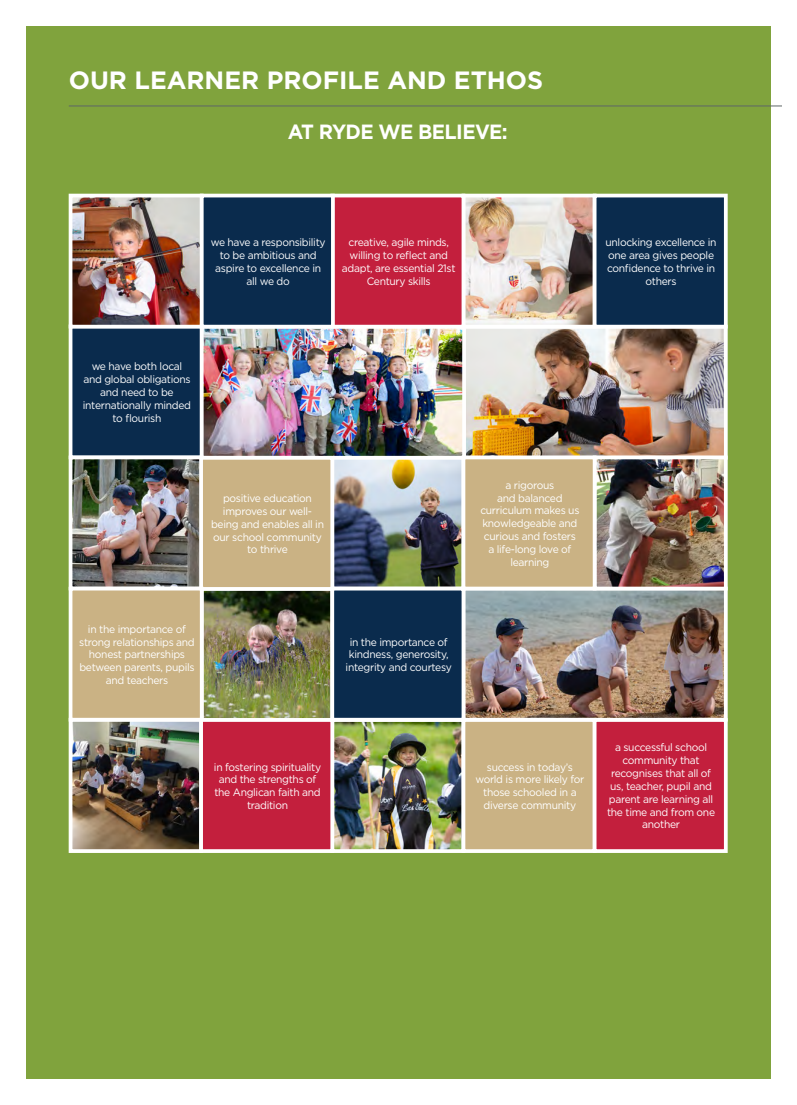
<style>
.page{position:relative;width:797px;height:1105px;background:#fff}
.page>*{position:absolute;margin:0;border:0;box-sizing:border-box;transform-origin:0 0}
.t1{font:700 25px "Gotham";color:#fff}
.t2{font:700 20.62px "Gotham";letter-spacing:-.03em;color:#fff;scale:.96 1}
.t3{font:10.75px/12.9px "Gotham";letter-spacing:-.03em;color:#fff;text-align:center;scale:.96 1}
</style>
<div class="page">
<div style="left:26px;top:26px;width:744px;height:1053px;background:#80a33d"></div>
<hr style="left:69px;top:106px;width:712px;height:1px;background:#5e6667">
<img style="left:466px;top:592px;width:256px;height:125px">
<div style="left:461px;top:587px;width:266px;height:135px;border:4px solid #fff"></div>
<img style="left:205px;top:592px;width:124px;height:125px">
<div style="left:71px;top:326px;width:131px;height:131px;background:#0a2b4d"></div>
<div style="left:69px;top:324px;width:135px;height:135px;border:4px solid #fff"></div>
<img style="left:466px;top:330px;width:256px;height:125px">
<div style="left:461px;top:325px;width:266px;height:135px;border:4px solid #fff"></div>
<img style="left:335px;top:723px;width:125px;height:125px">
<div style="left:330px;top:718px;width:135px;height:135px;border:4px solid #fff"></div>
<img style="left:74px;top:723px;width:124px;height:125px">
<div style="left:69px;top:718px;width:134px;height:135px;border:4px solid #fff"></div>
<img style="left:466px;top:199px;width:125px;height:124px">
<div style="left:461px;top:194px;width:135px;height:134px;border:4px solid #fff"></div>
<img style="left:74px;top:199px;width:125px;height:124px">
<div style="left:69px;top:194px;width:135px;height:134px;border:4px solid #fff"></div>
<img style="left:74px;top:461px;width:125px;height:124px">
<div style="left:69px;top:456px;width:135px;height:134px;border:4px solid #fff"></div>
<img style="left:335px;top:461px;width:125px;height:124px">
<div style="left:330px;top:456px;width:135px;height:134px;border:4px solid #fff"></div>
<img style="left:597px;top:461px;width:125px;height:124px">
<div style="left:592px;top:456px;width:135px;height:134px;border:4px solid #fff"></div>
<img style="left:205px;top:330px;width:256px;height:125px">
<div style="left:200px;top:325px;width:266px;height:135px;border:4px solid #fff"></div>
<div style="left:201px;top:458px;width:131px;height:131px;background:#cab284"></div>
<div style="left:199px;top:456px;width:135px;height:135px;border:4px solid #fff"></div>
<div style="left:71px;top:589px;width:131px;height:131px;background:#cab284"></div>
<div style="left:69px;top:587px;width:135px;height:135px;border:4px solid #fff"></div>
<div style="left:463px;top:720px;width:131px;height:131px;background:#cab284"></div>
<div style="left:461px;top:718px;width:135px;height:135px;border:4px solid #fff"></div>
<div style="left:201px;top:720px;width:131px;height:131px;background:#c31f3d"></div>
<div style="left:199px;top:718px;width:135px;height:135px;border:4px solid #fff"></div>
<div style="left:332px;top:196px;width:131px;height:131px;background:#c31f3d"></div>
<div style="left:330px;top:194px;width:135px;height:134px;border:4px solid #fff"></div>
<div style="left:332px;top:589px;width:131px;height:131px;background:#0a2b4d"></div>
<div style="left:330px;top:587px;width:135px;height:135px;border:4px solid #fff"></div>
<div style="left:594px;top:720px;width:131px;height:131px;background:#c31f3d"></div>
<div style="left:592px;top:718px;width:135px;height:135px;border:4px solid #fff"></div>
<div style="left:594px;top:196px;width:131px;height:131px;background:#0a2b4d"></div>
<div style="left:592px;top:194px;width:135px;height:134px;border:4px solid #fff"></div>
<div style="left:202px;top:196px;width:131px;height:131px;background:#0a2b4d"></div>
<div style="left:200px;top:194px;width:135px;height:134px;border:4px solid #fff"></div>
<div style="left:463px;top:457px;width:131px;height:131px;background:#cab284"></div>
<div style="left:461px;top:456px;width:135px;height:134px;border:4px solid #fff"></div>
<p class="t1" style="left:69px;top:63px;width:476px">OUR LEARNER PROFILE AND ETHOS</p>
<p class="t2" style="left:288px;top:118px;width:230px">AT RYDE WE BELIEVE:</p>
<p class="t3" style="left:211px;top:236px;width:121px">we have a responsibility to be ambitious and aspire to excellence in all we do</p>
<p class="t3" style="left:342px;top:236px;width:120px">creative, agile minds, willing to reflect and adapt, are essential 21st<br>Century skills</p>
<p class="t3" style="left:605px;top:236px;width:117px">unlocking excellence in one area gives people confidence to thrive in others</p>
<p class="t3" style="left:83px;top:360px;width:114px">we have both local and global obligations and need to be internationally minded to flourish</p>
<p class="t3" style="left:211px;top:491px;width:119px">positive education improves our well&shy;being and enables all in our school community to thrive</p>
<p class="t3" style="left:79px;top:622px;width:122px">in the importance of strong relationships and honest partnerships between parents, pupils and teachers</p>
<p class="t3" style="left:345px;top:635px;width:112px">in the importance of kindness, generosity, integrity and courtesy</p>
<p class="t3" style="left:214px;top:760px;width:113px">in fostering spirituality and the strengths of the Anglican faith and tradition</p>
<p class="t3" style="left:480px;top:478px;width:105px">a rigorous<br>and balanced curriculum makes us knowledgeable and curious and fosters a life-long love of learning</p>
<p class="t3" style="left:475px;top:760px;width:115px">success in today’s world is more likely for those schooled in a diverse community</p>
<p class="t3" style="left:607px;top:741px;width:114px">a successful school community that recognises that all of us, teacher, pupil and parent are learning all the time and from one another</p>
</div>
